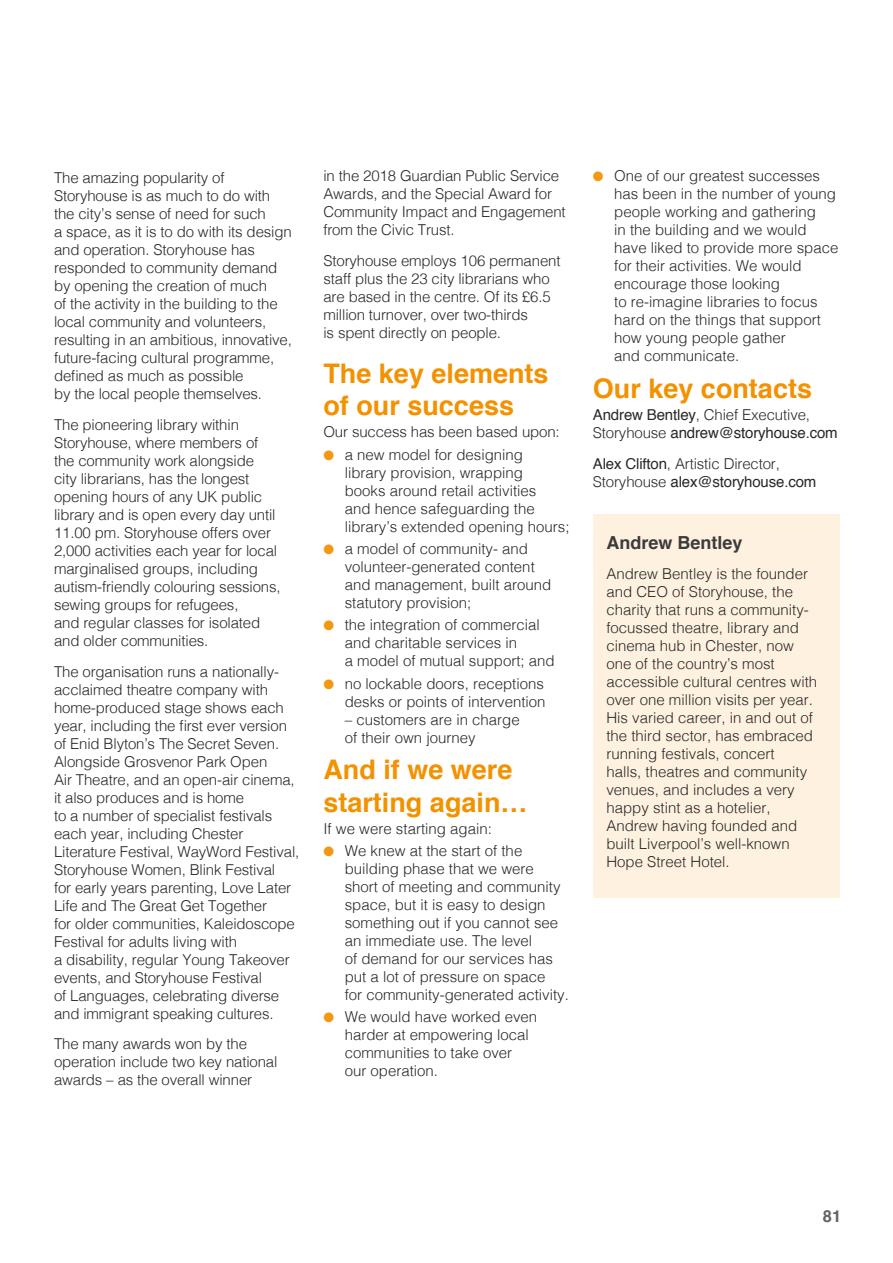
<style>
.page{position:relative;width:893px;height:1263px;background:#fff}
.page>*{position:absolute;margin:0;border:0;box-sizing:border-box;transform-origin:0 0}
.t1{font:700 27px/32.4px "Helvetica";color:#f39200}
.t2{font:700 18px "Helvetica";color:#3c3c3b}
.t3{font:700 16.5px "Helvetica";color:#646363}
.t4{font:300 15px/18px "Helvetica";letter-spacing:-.01em;color:#282827}
.t5{font:15px/18px "Helvetica";letter-spacing:-.01em;color:#282827}
.s1{color:#f49811}
.s2{font-weight:300}
</style>
<div class="page">
<div style="left:593px;top:514px;width:247px;height:383px;background:#fff1e0"></div>
<p class="t4" style="left:54px;top:168px;width:239px">The amazing popularity of<br>Storyhouse is as much to do with the city’s sense of need for such<br>a space, as it is to do with its design and operation. Storyhouse has responded to community demand by opening the creation of much<br>of the activity in the building to the local community and volunteers, resulting in an ambitious, innovative, future-facing cultural programme, defined as much as possible<br>by the local people themselves.</p>
<p class="t4" style="left:54px;top:414px;width:228px">The pioneering library within<br>Storyhouse, where members of the community work alongside city librarians, has the longest opening hours of any UK public library and is open every day until<br>11.00 pm. Storyhouse offers over<br>2,000 activities each year for local marginalised groups, including autism-friendly colouring sessions, sewing groups for refugees,<br>and regular classes for isolated and older communities.</p>
<p class="t4" style="left:54px;top:661px;width:247px">The organisation runs a nationally&shy;acclaimed theatre company with home-produced stage shows each year, including the first ever version of Enid Blyton’s The Secret Seven.<br>Alongside Grosvenor Park Open<br>Air Theatre, and an open-air cinema, it also produces and is home<br>to a number of specialist festivals each year, including Chester Literature Festival, WayWord Festival, Storyhouse Women, Blink Festival<br>for early years parenting, Love Later Life and The Great Get Together<br>for older communities, Kaleidoscope Festival for adults living with<br>a disability, regular Young Takeover events, and Storyhouse Festival<br>of Languages, celebrating diverse and immigrant speaking cultures.</p>
<p class="t4" style="left:54px;top:1034px;width:225px">The many awards won by the operation include two key national awards – as the overall winner</p>
<p class="t4" style="left:323px;top:165px;width:244px">in the 2018 Guardian Public Service<br>Awards, and the Special Award for<br>Community Impact and Engagement from the Civic Trust.</p>
<p class="t4" style="left:323px;top:250px;width:239px">Storyhouse employs 106 permanent staff plus the 23 city librarians who are based in the centre. Of its £6.5 million turnover, over two-thirds<br>is spent directly on people.</p>
<h1 class="t1" style="left:323px;top:357px;width:227px">The key elements of our success</h1>
<p class="t4" style="left:323px;top:422px;width:238px">Our success has been based upon:</p>
<p class="t4" style="left:345px;top:444px;width:226px;text-indent:-21px"><span class="s1">●</span> a new model for designing<br>library provision, wrapping<br>books around retail activities<br>and hence safeguarding the library’s extended opening hours;</p>
<p class="t4" style="left:345px;top:539px;width:208px;text-indent:-21px"><span class="s1">●</span> a model of community- and volunteer-generated content and management, built around statutory provision;</p>
<p class="t4" style="left:345px;top:615px;width:212px;text-indent:-21px"><span class="s1">●</span> the integration of commercial and charitable services in<br>a model of mutual support; and</p>
<p class="t4" style="left:323px;top:673px;width:224px;text-align:right"><span class="s1">●</span> no lockable doors, receptions desks or points of intervention</p>
<p class="t4" style="left:345px;top:709px;width:177px">– customers are in charge of their own journey</p>
<h1 class="t1" style="left:323px;top:754px;width:206px">And if we were starting again…</h1>
<p class="t4" style="left:323px;top:818px;width:170px">If we were starting again:</p>
<p class="t4" style="left:345px;top:841px;width:226px;text-indent:-21px"><span class="s1">●</span> We knew at the start of the building phase that we were short of meeting and community space, but it is easy to design something out if you cannot see an immediate use. The level<br>of demand for our services has put a lot of pressure on space<br>for community-generated activity.</p>
<p class="t4" style="left:345px;top:1007px;width:194px;text-indent:-21px"><span class="s1">●</span> We would have worked even harder at empowering local communities to take over our operation.</p>
<p class="t4" style="left:614px;top:165px;width:226px;text-indent:-21px"><span class="s1">●</span> One of our greatest successes has been in the number of young people working and gathering<br>in the building and we would have liked to provide more space for their activities. We would encourage those looking<br>to re-imagine libraries to focus hard on the things that support how young people gather<br>and communicate.</p>
<h1 class="t1" style="left:593px;top:372px;width:221px">Our key contacts</h1>
<p class="t5" style="left:593px;top:406px;width:246px">Andrew Bentley<span class="s2">, Chief Executive,<br>Storyhouse</span> andrew@storyhouse.com</p>
<p class="t5" style="left:593px;top:455px;width:225px">Alex Clifton<span class="s2">, Artistic Director,<br>Storyhouse</span> alex@storyhouse.com</p>
<p class="t2" style="left:606px;top:528px;width:138px">Andrew Bentley</p>
<p class="t4" style="left:606px;top:563px;width:212px">Andrew Bentley is the founder and CEO of Storyhouse, the charity that runs a community&shy;focussed theatre, library and cinema hub in Chester, now one of the country’s most accessible cultural centres with over one million visits per year.<br>His varied career, in and out of the third sector, has embraced running festivals, concert<br>halls, theatres and community venues, and includes a very happy stint as a hotelier,<br>Andrew having founded and built Liverpool’s well-known<br>Hope Street Hotel.</p>
<p class="t3" style="left:823px;top:1203px;width:20px">81</p>
</div>
